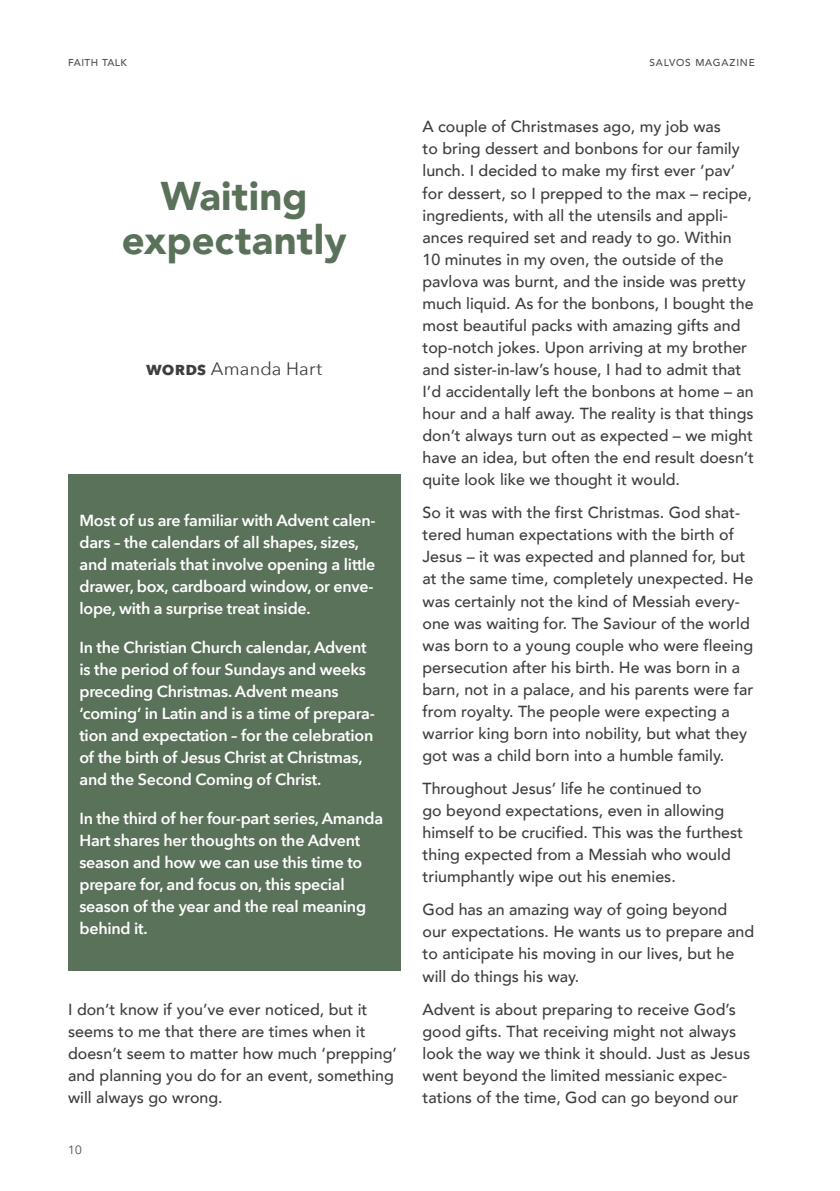
<style>
.page{position:relative;width:840px;height:1191px;background:#fff}
.page>*{position:absolute;margin:0;border:0;box-sizing:border-box;transform-origin:0 0}
.Salvos_Header{font:900 40px/44px "Avenir";letter-spacing:.005em;color:#5a715a;text-align:center}
.Salvos_By-Line{font:18px "Avenir Next";letter-spacing:.01em;color:#3e3e3f}
.Salvos_Body{font:500 16px/22px "Avenir";color:#3e3e3f}
.Body_Call_out_-_Sm{font:600 16px/22px "Avenir Next";letter-spacing:-.015em;color:#fff}
.t1{font:12px "Avenir";color:#4b4c4d}
.Page_name_-_Left{font:500 10px "Avenir";letter-spacing:.08em;color:#4b4c4d}
.Page_name_-_Left-2{font:500 10px "Avenir";letter-spacing:.06em;color:#4b4c4d}
.s1{font-weight:700}
</style>
<div class="page">
<div style="left:68px;top:474px;width:332px;height:496px;background:#5a715a"></div>
<p class="Page_name_-_Left-2" style="left:68px;top:54px;width:60px">FAITH TALK</p>
<p class="Salvos_Header" style="left:122px;top:172px;width:226px">Waiting expectantly</p>
<p class="Salvos_By-Line" style="left:146px;top:358px;width:177px"><span class="s1">WORDS</span> Amanda Hart</p>
<p class="Body_Call_out_-_Sm" style="left:79px;top:509px;width:297px">Most of us are familiar with Advent calen&shy;dars – the calendars of all shapes, sizes, and materials that involve opening a little drawer, box, cardboard window, or enve&shy;lope, with a surprise treat inside.</p>
<p class="Body_Call_out_-_Sm" style="left:79px;top:636px;width:297px">In the Christian Church calendar, Advent is the period of four Sundays and weeks preceding Christmas. Advent means ‘coming’ in Latin and is a time of prepara&shy;tion and expectation – for the celebration of the birth of Jesus Christ at Christmas, and the Second Coming of Christ.</p>
<p class="Body_Call_out_-_Sm" style="left:79px;top:807px;width:305px">In the third of her four-part series, Amanda Hart shares her thoughts on the Advent season and how we can use this time to prepare for, and focus on, this special season of the year and the real meaning behind it.</p>
<p class="Salvos_Body" style="left:68px;top:997px;width:330px">I don’t know if you’ve ever noticed, but it seems to me that there are times when it doesn’t seem to matter how much ‘prepping’ and planning you do for an event, something will always go wrong.</p>
<p class="t1" style="left:68px;top:1142px;width:15px">10</p>
<p class="Page_name_-_Left" style="left:649px;top:54px;width:107px">SALVOS MAGAZINE</p>
<p class="Salvos_Body" style="left:422px;top:115px;width:333px">A couple of Christmases ago, my job was<br>to bring dessert and bonbons for our family lunch. I decided to make my first ever ‘pav’ for dessert, so I prepped to the max – recipe, ingredients, with all the utensils and appli&shy;ances required set and ready to go. Within<br>10 minutes in my oven, the outside of the pavlova was burnt, and the inside was pretty much liquid. As for the bonbons, I bought the most beautiful packs with amazing gifts and top-notch jokes. Upon arriving at my brother and sister-in-law’s house, I had to admit that I’d accidentally left the bonbons at home – an hour and a half away. The reality is that things don’t always turn out as expected – we might have an idea, but often the end result doesn’t quite look like we thought it would.</p>
<p class="Salvos_Body" style="left:422px;top:501px;width:332px">So it was with the first Christmas. God shat&shy;tered human expectations with the birth of Jesus – it was expected and planned for, but at the same time, completely unexpected. He was certainly not the kind of M essiah every&shy;one was waiting for. The Saviour of the world was born to a young couple who were fleeing persecution after his birth. He was born in a barn, not in a palace, and his parents were far from royalty. The people were expecting a warrior king born into nobility, but what they got was a child born into a humble family.</p>
<p class="Salvos_Body" style="left:422px;top:776px;width:322px">Throughout Jesus’ life he continued to<br>go beyond expectations, even in allowing himself to be crucified. This was the furthest thing expected from a M essiah who would triumphantly wipe out his enemies.</p>
<p class="Salvos_Body" style="left:422px;top:898px;width:333px">God has an amazing way of going beyond our expectations. He wants us to prepare and to anticipate his moving in our lives, but he will do things his way.</p>
<p class="Salvos_Body" style="left:422px;top:997px;width:329px">Advent is about preparing to receive God’s good gifts. That receiving might not always look the way we think it should. Just as Jesus went beyond the limited messianic expec&shy;tations of the time, God can go beyond our</p>
</div>
